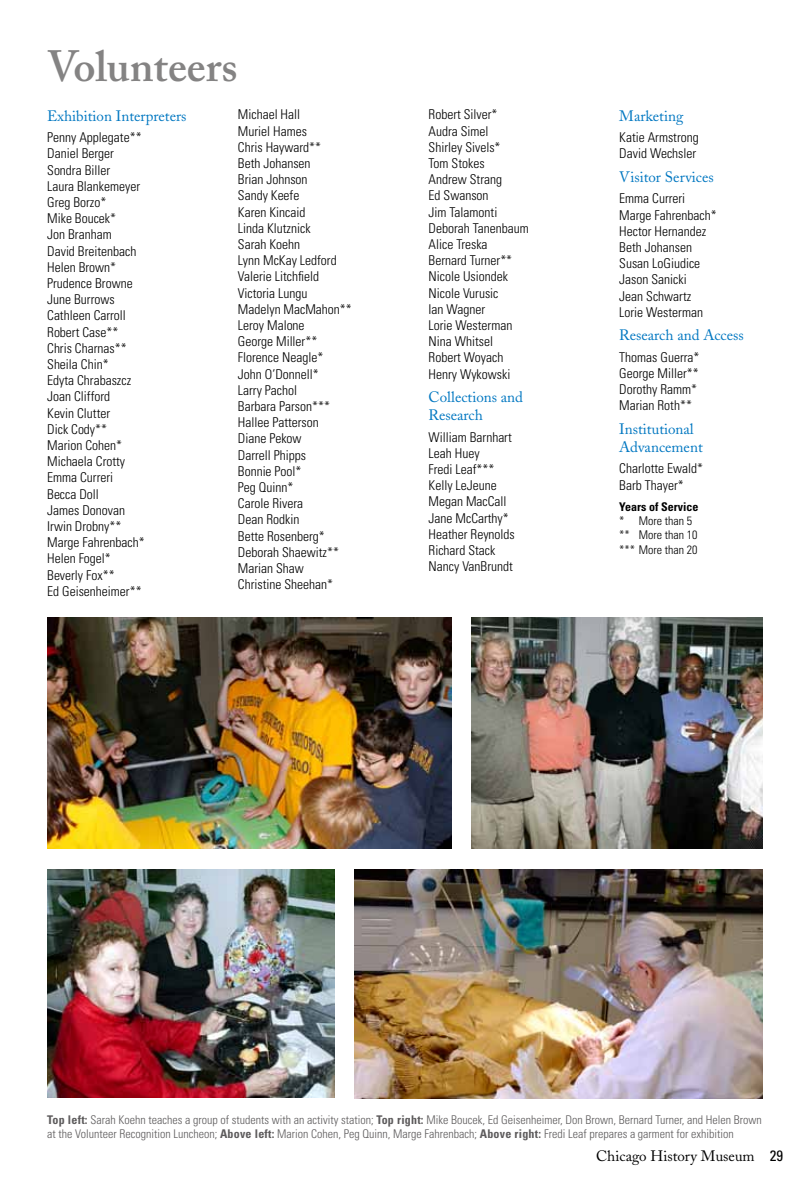
<style>
.page{position:relative;width:810px;height:1188px;background:#fff}
.page>*{position:absolute;margin:0;border:0;box-sizing:border-box;transform-origin:0 0}
.t1{font:600 43.5px "Adobe Caslon";color:#848383}
.t2{font:15px/18px "Adobe Caslon";color:#0077c1}
.t3{font:15px "Adobe Caslon";color:#000}
.t4{font:300 condensed 13.5px/16.2px "Univers";color:#000}
.t5{font:300 condensed 12px/14.4px "Univers";color:#5d5b5c}
.t6{font:300 condensed 12px/14.4px "Univers";color:#000}
.t7{font:700 condensed 12px "Univers";color:#000}
.s1{font-weight:700}
.s2{font-family:"Univers";font-stretch:condensed}
</style>
<div class="page">
<img style="left:355px;top:869px;width:408px;height:229px">
<img style="left:47px;top:617px;width:404px;height:232px">
<img style="left:471px;top:617px;width:292px;height:232px">
<img style="left:47px;top:869px;width:287px;height:229px">
<h1 class="t1" style="left:47px;top:40px;width:192px">Volunteers</h1>
<p class="t2" style="left:47px;top:107px;width:141px">Exhibition Interpreters</p>
<p class="t4" style="left:47px;top:129px;width:99px">Penny Applegate**<br>Daniel Berger<br>Sondra Biller<br>Laura Blankemeyer<br>Greg Borzo*<br>Mike Boucek*<br>Jon Branham<br>David Breitenbach<br>Helen Brown*<br>Prudence Browne<br>June Burrows<br>Cathleen Carroll<br>Robert Case**<br>Chris Charnas**<br>Sheila Chin*<br>Edyta Chrabaszcz<br>Joan Clifford<br>Kevin Clutter<br>Dick Cody**<br>Marion Cohen*<br>Michaela Crotty<br>Emma Curreri<br>Becca Doll<br>James Donovan<br>Irwin Drobny**<br>Marge Fahrenbach*<br>Helen Fogel*<br>Beverly Fox**<br>Ed Geisenheimer**</p>
<p class="t4" style="left:238px;top:106px;width:115px">Michael Hall<br>Muriel Hames<br>Chris Hayward**<br>Beth Johansen<br>Brian Johnson<br>Sandy Keefe<br>Karen Kincaid<br>Linda Klutznick<br>Sarah Koehn<br>Lynn McKay Ledford<br>Valerie Litchfield<br>Victoria Lungu<br>Madelyn MacMahon**<br>Leroy Malone<br>George Miller**<br>Florence Neagle*<br>John O’Donnell*<br>Larry Pachol<br>Barbara Parson***<br>Hallee Patterson<br>Diane Pekow<br>Darrell Phipps<br>Bonnie Pool*<br>Peg Quinn*<br>Carole Rivera<br>Dean Rodkin<br>Bette Rosenberg*<br>Deborah Shaewitz**<br>Marian Shaw<br>Christine Sheehan*</p>
<p class="t4" style="left:429px;top:106px;width:102px">Robert Silver*<br>Audra Simel<br>Shirley Sivels*<br>Tom Stokes<br>Andrew Strang<br>Ed Swanson<br>Jim Talamonti<br>Deborah Tanenbaum<br>Alice Treska<br>Bernard Turner**<br>Nicole Usiondek<br>Nicole Vurusic<br>Ian Wagner<br>Lorie Westerman<br>Nina Whitsel<br>Robert Woyach<br>Henry Wykowski</p>
<p class="t2" style="left:429px;top:388px;width:96px">Collections and<br>Research</p>
<p class="t4" style="left:429px;top:429px;width:88px">William Barnhart<br>Leah Huey<br>Fredi Leaf***<br>Kelly LeJeune<br>Megan MacCall<br>Jane McCarthy*<br>Heather Reynolds<br>Richard Stack<br>Nancy VanBrundt</p>
<p class="t2" style="left:619px;top:107px;width:66px">Marketing</p>
<p class="t4" style="left:619px;top:129px;width:81px">Katie Armstrong<br>David Wechsler</p>
<p class="t2" style="left:619px;top:168px;width:96px">Visitor Services</p>
<p class="t4" style="left:619px;top:190px;width:99px">Emma Curreri<br>Marge Fahrenbach*<br>Hector Hernandez<br>Beth Johansen<br>Susan LoGiudice<br>Jason Sanicki<br>Jean Schwartz<br>Lorie Westerman</p>
<p class="t2" style="left:619px;top:326px;width:126px">Research and Access</p>
<p class="t4" style="left:619px;top:349px;width:82px">Thomas Guerra*<br>George Miller**<br>Dorothy Ramm*<br>Marian Roth**</p>
<p class="t2" style="left:619px;top:420px;width:85px">Institutional<br>Advancement</p>
<p class="t4" style="left:619px;top:460px;width:85px">Charlotte Ewald*<br>Barb Thayer*</p>
<p class="t7" style="left:619px;top:499px;width:81px">Years of Service</p>
<p class="t6" style="left:619px;top:513px;width:80px">* More than 5 ** More than 10 *** More than 20</p>
<p class="t5" style="left:47px;top:1112px;width:716px"><span class="s1">Top left:</span> Sarah Koehn teaches a group of students with an activity station; <span class="s1">Top right:</span> Mike Boucek, Ed Geisenheimer, Don Brown, Bernard Turner, and Helen Brown at the Volunteer Recognition Luncheon; <span class="s1">Above left:</span> Marion Cohen, Peg Quinn, Marge Fahrenbach; <span class="s1">Above right:</span> Fredi Leaf prepares a garment for exhibition</p>
<p class="t3" style="left:596px;top:1147px;width:188px">Chicago History Museum <span class="s2">29</span></p>
</div>
